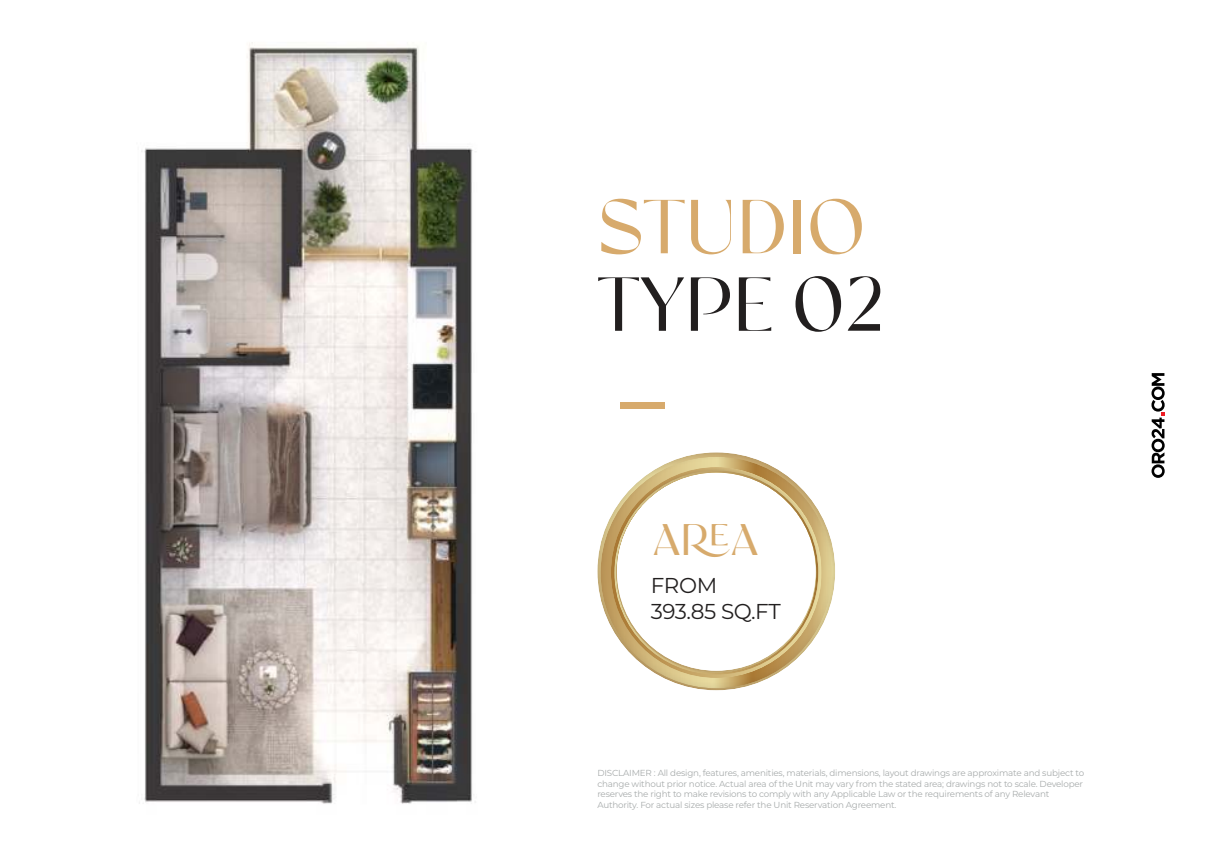
<style>
.page{position:relative;width:1205px;height:851px;background:#fff}
.page>*{position:absolute;margin:0;border:0;box-sizing:border-box;transform-origin:0 0}
.t1{font:76.25px "satisfy";color:#d7aa6c}
.t2{font:76.25px "satisfy";color:#221f1f}
.t3{font:44px "satisfy";color:#d7aa6c}
.t4{font:21.5px/26.6px "Montserrat";letter-spacing:-.02em;color:#221f1f}
.t5{font:8.75px/10.5px "Montserrat";letter-spacing:-.02em;color:#a7abab}
</style>
<div class="page">
<img style="left:139px;top:42px;width:492px;height:762px">
<div style="left:620px;top:402px;width:44px;height:6px;background:#d7aa6c"></div>
<img style="left:597px;top:452px;width:238px;height:238px">
<img style="left:600px;top:457px;width:231px;height:231px">
<img style="left:611px;top:467px;width:210px;height:210px">
<img style="left:614px;top:470px;width:204px;height:204px">
<svg style="left:1151px;top:373px;width:13px;height:105px"></svg>
<h1 class="t1" style="left:597px;top:182px;width:270px">STUDIO</h1>
<h1 class="t2" style="left:597px;top:260px;width:290px">TYPE 02</h1>
<h2 class="t3" style="left:653px;top:510px;width:107px">AREA</h2>
<h3 class="t4" style="left:651px;top:573px;width:132px">FROM<br>393.85 SQ.FT</h3>
<p class="t5" style="left:597px;top:768px;width:488px">DISCLAIMER : All design, features, amenities, materials, dimensions, layout drawings are approximate and subject to change without prior notice. Actual area of the Unit may vary from the stated area; drawings not to scale. Developer reserves the right to make revisions to comply with any Applicable Law or the requirements of any Relevant Authority. For actual sizes please refer the Unit Reservation Agreement.</p>
</div>
